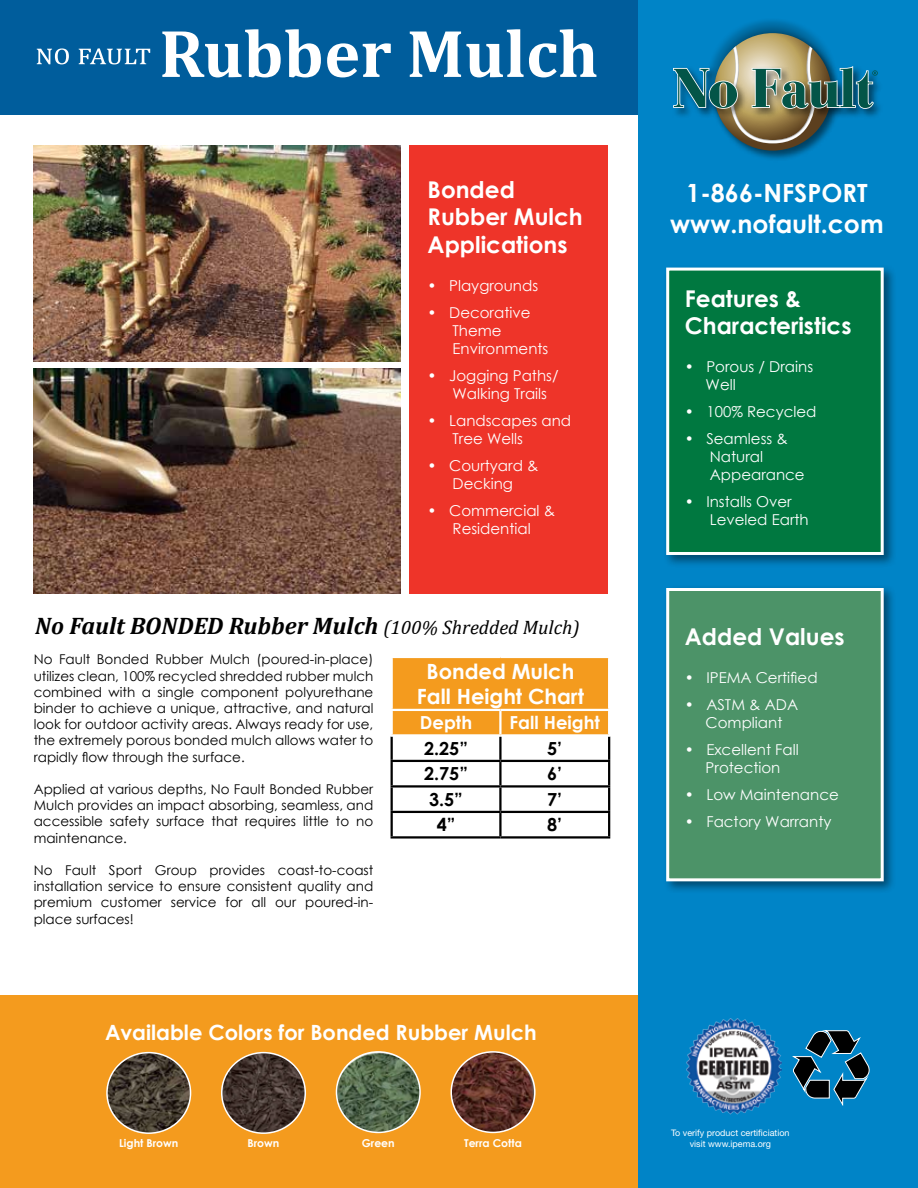
<style>
.page{position:relative;width:918px;height:1188px;background:#fff}
.page>*{position:absolute;margin:0;border:0;box-sizing:border-box;transform-origin:0 0}
.t1{font:700 68.1px "Cambria";color:#fff}
.t2{font:700 25.05px/30.2px "Century Gothic";color:#fff;text-align:center}
.t3{font:italic 700 24px "Cambria";color:#000}
.t4{font:700 23.1px/27.8px "Century Gothic";color:#fff}
.t5{font:700 21px/25.2px "Century Gothic";color:#fff;text-align:center}
.t6{font:700 18px "Century Gothic";color:#000}
.t7{font:700 18px "Century Gothic";color:#fff}
.t8{font:15px/18px "Century Gothic";color:#fff}
.t9{font:13.5px/16.2px "Century Gothic";color:#000;text-align:justify}
.t10{font:700 10.8px "Century Gothic";color:#fff}
.t11{font:9px/10.8px "Helvetica Neue LT Std";color:#fff;text-align:center}
.s1{font-weight:400;font-size:19.5px}
</style>
<div class="page">
<div style="left:0;top:0;width:915px;height:114px;background:#005d9c"></div>
<div style="left:0;top:996px;width:731px;height:192px;background:#f49b1e"></div>
<div style="left:638px;top:0;width:280px;height:1188px;background:#0084c7"></div>
<img style="left:34px;top:145px;width:367px;height:216px">
<img style="left:34px;top:369px;width:366px;height:225px">
<div style="left:410px;top:145px;width:198px;height:449px;background:#ee3429"></div>
<div style="left:663px;top:264px;width:234px;height:304px;background:#000;opacity:.45"></div>
<div style="left:666px;top:268px;width:218px;height:287px;background:#007840;border:3px solid #fff"></div>
<div style="left:663px;top:585px;width:234px;height:309px;background:#000;opacity:.45"></div>
<div style="left:666px;top:588px;width:218px;height:293px;background:#4c9368;border:3px solid #fff"></div>
<div style="left:393px;top:658px;width:215px;height:76px;background:#f49b1e"></div>
<hr style="left:391px;top:762px;width:2px;height:23px;background:#000">
<hr style="left:499px;top:762px;width:3px;height:23px;background:#000">
<hr style="left:608px;top:762px;width:2px;height:23px;background:#000">
<hr style="left:391px;top:785px;width:109px;height:3px;background:#000">
<hr style="left:391px;top:788px;width:2px;height:23px;background:#000">
<hr style="left:500px;top:785px;width:110px;height:3px;background:#000">
<hr style="left:499px;top:788px;width:3px;height:23px;background:#000">
<hr style="left:608px;top:788px;width:2px;height:23px;background:#000">
<hr style="left:391px;top:811px;width:109px;height:2px;background:#000">
<hr style="left:391px;top:813px;width:2px;height:23px;background:#000">
<hr style="left:500px;top:811px;width:110px;height:2px;background:#000">
<hr style="left:499px;top:813px;width:3px;height:23px;background:#000">
<hr style="left:608px;top:813px;width:2px;height:23px;background:#000">
<hr style="left:391px;top:836px;width:109px;height:3px;background:#000">
<hr style="left:500px;top:836px;width:110px;height:3px;background:#000">
<hr style="left:391px;top:737px;width:2px;height:23px;background:#000">
<hr style="left:499px;top:737px;width:3px;height:23px;background:#000">
<hr style="left:608px;top:737px;width:2px;height:23px;background:#000">
<hr style="left:391px;top:760px;width:109px;height:2px;background:#000">
<hr style="left:500px;top:760px;width:110px;height:2px;background:#000">
<hr style="left:391px;top:709px;width:109px;height:2px;background:#fff">
<hr style="left:500px;top:709px;width:110px;height:2px;background:#fff">
<hr style="left:499px;top:711px;width:3px;height:23px;background:#fff">
<img style="left:107px;top:1053px;width:84px;height:80px">
<div style="left:106px;top:1052px;width:85px;height:82px;border:2px solid #fff;border-radius:50%"></div>
<img style="left:222px;top:1053px;width:83px;height:80px">
<div style="left:221px;top:1052px;width:85px;height:82px;border:2px solid #fff;border-radius:50%"></div>
<img style="left:336px;top:1052px;width:84px;height:80px">
<div style="left:336px;top:1051px;width:85px;height:82px;border:2px solid #fff;border-radius:50%"></div>
<img style="left:453px;top:1052px;width:80px;height:80px">
<div style="left:450px;top:1051px;width:86px;height:82px;border:2px solid #fff;border-radius:50%"></div>
<svg style="left:740px;top:20px;width:64px;height:9px"></svg>
<img style="left:721px;top:29px;width:103px;height:130px">
<svg style="left:714px;top:33px;width:117px;height:118px"></svg>
<svg style="left:673px;top:46px;width:205px;height:98px"></svg>
<svg style="left:792px;top:1030px;width:78px;height:76px"></svg>
<img style="left:686px;top:1019px;width:95px;height:95px">
<svg style="left:37px;top:48px;width:113px;height:16px"></svg>
<h1 class="t1" style="left:159px;top:6px;width:441px">Rubber Mulch</h1>
<h3 class="t4" style="left:428px;top:174px;width:157px">Bonded<br>Rubber Mulch<br>Applications</h3>
<p class="t8" style="left:428px;top:276px;width:112px">• Playgrounds</p>
<p class="t8" style="left:453px;top:303px;width:97px;text-indent:-25px">• Decorative<br>Theme<br>Environments</p>
<p class="t8" style="left:453px;top:366px;width:108px;text-indent:-25px">• Jogging Paths/<br>Walking Trails</p>
<p class="t8" style="left:453px;top:411px;width:120px;text-indent:-25px">• Landscapes and<br>Tree Wells</p>
<p class="t8" style="left:428px;top:456px;width:112px;text-align:center">• Courtyard &amp;<br>Decking</p>
<p class="t8" style="left:428px;top:501px;width:129px;text-align:center">• Commercial &amp;<br>Residential</p>
<h3 class="t3" style="left:35px;top:609px;width:546px">No Fault BONDED Rubber Mulch <span class="s1">(100% Shredded Mulch)</span></h3>
<p class="t9" style="left:34px;top:651px;width:341px">No Fault Bonded Rubber Mulch (poured-in-place) utilizes clean, 100% recycled shredded rubber mulch combined with a single component polyurethane binder to achieve a unique, attractive, and natural look for outdoor activity areas. Always ready for use, the extremely porous bonded mulch allows water to rapidly flow through the surface.</p>
<p class="t9" style="left:34px;top:781px;width:341px">Applied at various depths, No Fault Bonded Rubber Mulch provides an impact absorbing, seamless, and accessible safety surface that requires little to no maintenance.</p>
<p class="t9" style="left:34px;top:862px;width:341px">No Fault Sport Group provides coast-to-coast installation service to ensure consistent quality and premium customer service for all our poured-in&shy;place surfaces!</p>
<h3 class="t5" style="left:417px;top:658px;width:169px">Bonded Mulch<br>Fall Height Chart</h3>
<h3 class="t7" style="left:420px;top:709px;width:54px">Depth</h3>
<h3 class="t7" style="left:510px;top:709px;width:92px">Fall Height</h3>
<h3 class="t6" style="left:424px;top:735px;width:45px">2.25”</h3>
<h3 class="t6" style="left:547px;top:735px;width:17px">5’</h3>
<h3 class="t6" style="left:424px;top:760px;width:45px">2.75”</h3>
<h3 class="t6" style="left:547px;top:760px;width:17px">6’</h3>
<h3 class="t6" style="left:429px;top:786px;width:35px">3.5”</h3>
<h3 class="t6" style="left:547px;top:786px;width:17px">7’</h3>
<h3 class="t6" style="left:437px;top:811px;width:20px">4”</h3>
<h3 class="t6" style="left:547px;top:811px;width:17px">8’</h3>
<h3 class="t5" style="left:105px;top:1018px;width:433px">Available Colors for Bonded Rubber Mulch</h3>
<p class="t10" style="left:119px;top:1135px;width:61px">Light Brown</p>
<p class="t10" style="left:248px;top:1135px;width:33px">Brown</p>
<p class="t10" style="left:362px;top:1135px;width:35px">Green</p>
<p class="t10" style="left:464px;top:1135px;width:59px">Terra Cotta</p>
<h2 class="t2" style="left:670px;top:177px;width:215px">1-866-NFSPORT www.nofault.com</h2>
<h3 class="t4" style="left:685px;top:283px;width:168px">Features &amp;<br>Characteristics</h3>
<p class="t8" style="left:706px;top:357px;width:109px;text-indent:-21px">• Porous / Drains<br>Well</p>
<p class="t8" style="left:685px;top:402px;width:133px">• 100% Recycled</p>
<p class="t8" style="left:710px;top:429px;width:96px;text-indent:-25px">• Seamless &amp;<br>Natural<br>Appearance</p>
<p class="t8" style="left:710px;top:492px;width:100px;text-indent:-25px">• Installs Over<br>Leveled Earth</p>
<h3 class="t4" style="left:685px;top:621px;width:161px">Added Values</h3>
<p class="t8" style="left:685px;top:668px;width:134px">• IPEMA Certified</p>
<p class="t8" style="left:685px;top:695px;width:115px;text-align:center">• ASTM &amp; ADA<br>Compliant</p>
<p class="t8" style="left:685px;top:740px;width:115px;text-align:center">• Excellent Fall<br>Protection</p>
<p class="t8" style="left:685px;top:785px;width:155px">• Low Maintenance</p>
<p class="t8" style="left:685px;top:812px;width:148px">• Factory Warranty</p>
<p class="t11" style="left:671px;top:1128px;width:120px">To verify product certificiation visit www.ipema.org</p>
</div>
